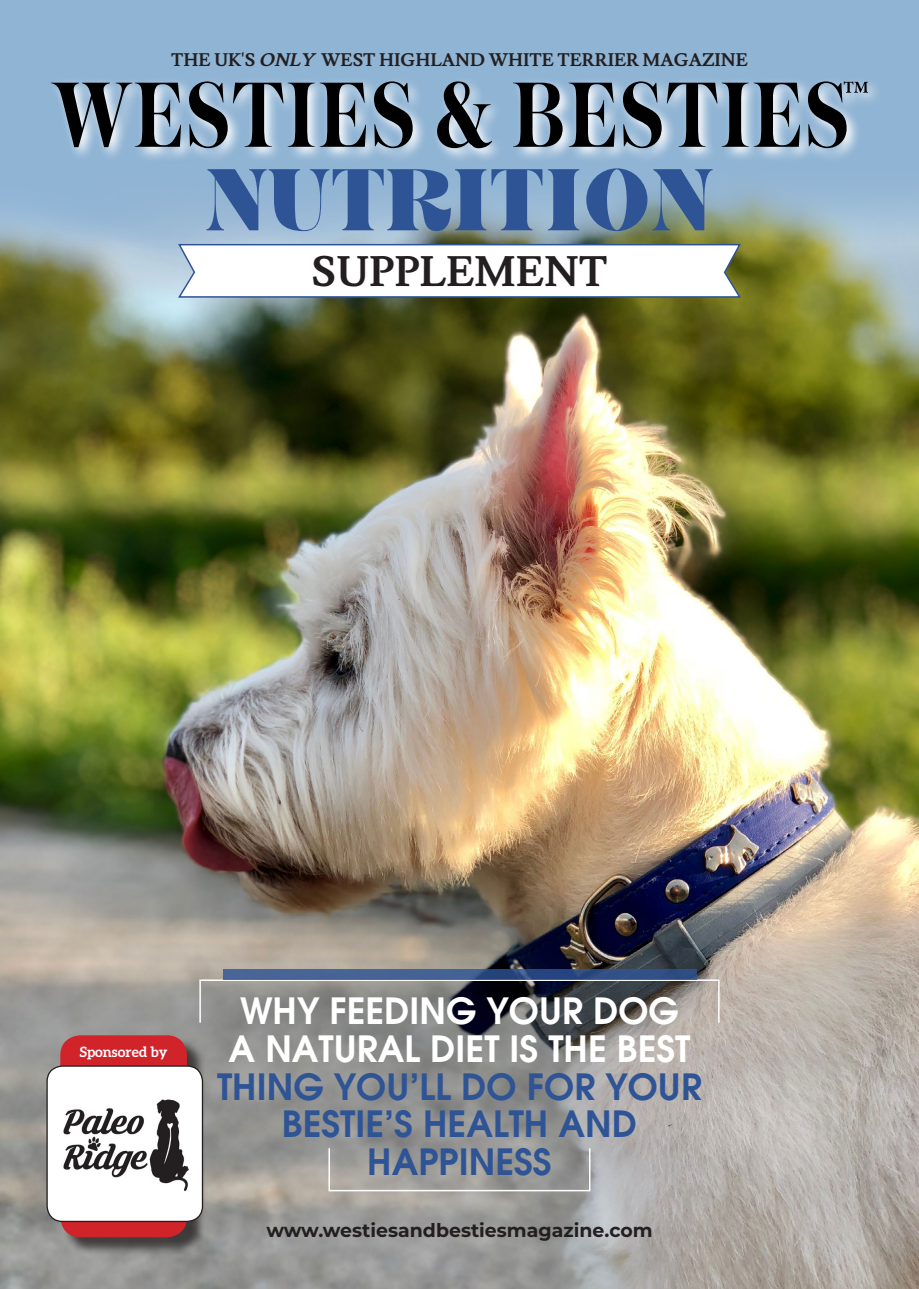
<style>
.page{position:relative;width:919px;height:1289px;background:#fff}
.page>*{position:absolute;margin:0;border:0;box-sizing:border-box;transform-origin:0 0}
.t1{font:90px "Kinder";color:#2f5496}
.t2{font:700 42px "Lusitana";color:#231f20}
.t3{font:600 36px/37.5px "ITC Avant Garde Gothic";color:#2f5496;text-align:center}
.t4{font:600 36px/37.5px "ITC Avant Garde Gothic";color:#fff;text-align:center}
.t5{font:700 18.9px "Montserrat";color:#231f20}
.t6{font:700 18px "Lusitana";color:#231f20}
.t7{font:700 14.25px "Aleo";color:#fff}
.s1{font-style:italic}
</style>
<div class="page">
<div style="left:0;top:0;width:918px;height:1288px;background:#90b4d4"></div>
<img style="left:0;top:191px;width:918px;height:1097px">
<svg style="left:72px;top:83px;width:804px;height:76px"></svg>
<svg style="left:51px;top:81px;width:795px;height:67px"></svg>
<svg style="left:843px;top:81px;width:25px;height:12px"></svg>
<svg style="left:177px;top:243px;width:565px;height:55px;background:#eceef1"></svg>
<div style="left:63px;top:1037px;width:143px;height:218px;background:#231f20;opacity:.75"></div>
<div style="left:60px;top:1035px;width:127px;height:202px;background:#d1232a;border-radius:20px"></div>
<div style="left:47px;top:1066px;width:155px;height:155px;background:#fff;border-radius:16px"></div>
<img style="left:63px;top:1099px;width:126px;height:92px">
<div style="left:46px;top:1065px;width:157px;height:156px;border:1px solid #231f20;border-radius:16px"></div>
<div style="left:199px;top:979px;width:520px;height:44px;border:2px solid #fff"></div>
<div style="left:328px;top:1147px;width:262px;height:44px;border:2px solid #fff"></div>
<svg style="left:223px;top:968px;width:473px;height:11px;background:#405a8a"></svg>
<p class="t6" style="left:171px;top:49px;width:578px">THE UK'S <span class="s1">Only</span> WEST HIGHLAND WHITE TERRIER MAGAZINE</p>
<h1 class="t1" style="left:205px;top:147px;width:509px">NUTRITION</h1>
<p class="t2" style="left:311px;top:245px;width:284px">SUPPLEMENT</p>
<p class="t7" style="left:80px;top:1043px;width:89px">Sponsored by</p>
<p class="t4" style="left:228px;top:991px;width:463px">WHY FEEDING YOUR DOG<br>A NATURAL DIET IS THE BEST</p>
<p class="t3" style="left:217px;top:1066px;width:486px">THING YOU’LL DO FOR YOUR<br>BESTIE’S HEALTH AND<br>HAPPINESS</p>
<p class="t5" style="left:266px;top:1216px;width:388px">www.westiesandbestiesmagazine.com</p>
</div>
